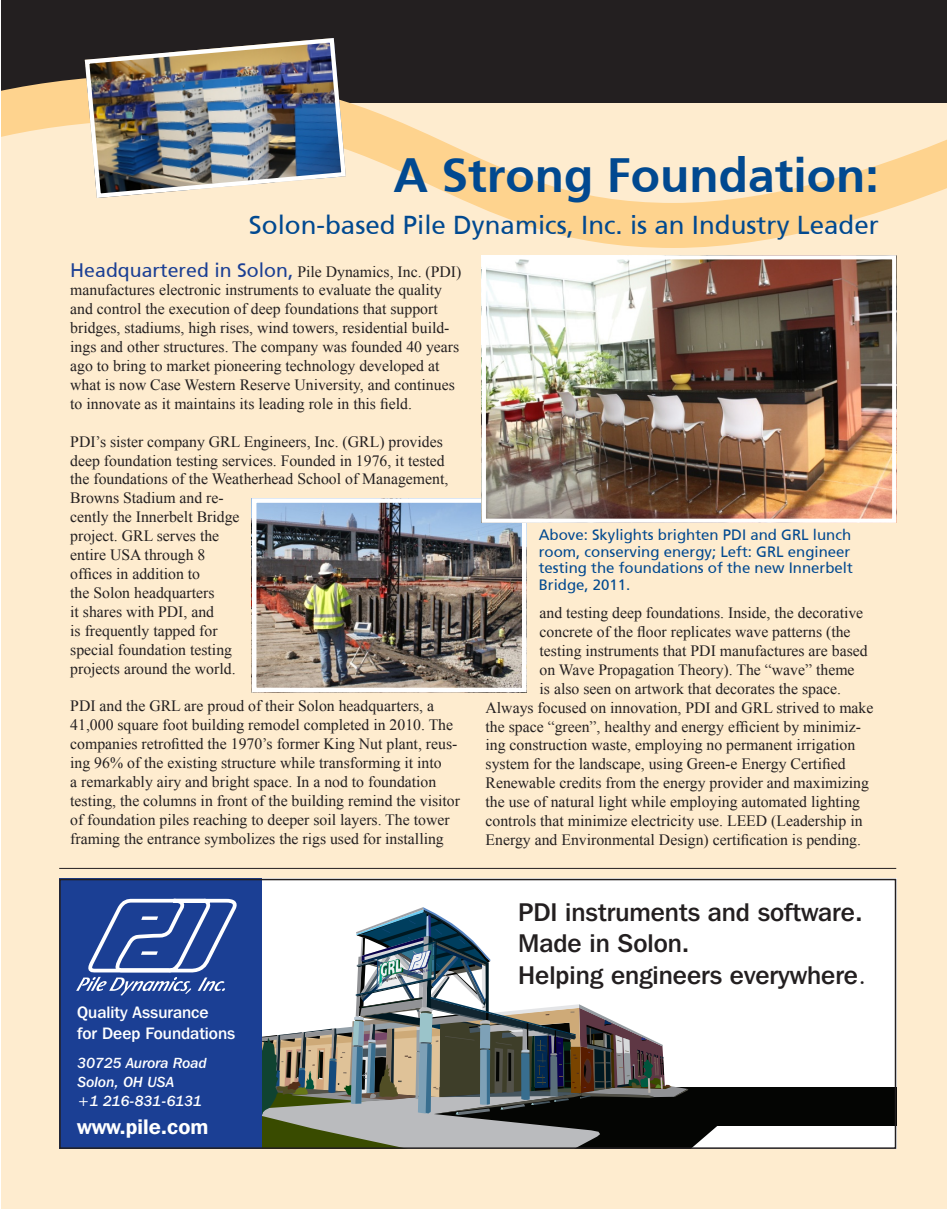
<style>
.page{position:relative;width:947px;height:1209px;background:#fff}
.page>*{position:absolute;margin:0;border:0;box-sizing:border-box;transform-origin:0 0}
.t1{font:700 48px "Frutiger SAIN Bdv 1";color:#014990}
.t2{font:25.8px "Frutiger SCIN Rmv 1 Roman";color:#014990}
.t3{font:500 25.5px/31.5px "Franklin Gothic IT Cby BT";color:#231f20}
.t4{font:600 21px "Franklin Gothic IT Cby BT";color:#fff}
.t5{font:500 16.5px/20.4px "Franklin Gothic IT Cby BT";color:#fff}
.t6{font:15.75px/18.9px "Times New Roman";color:#231f20}
.t7{font:15px/16.5px "Frutiger SAIN Rmv 1 Roman";color:#014990}
.t8{font:14.55px/18.8px "Franklin Gothic IT Cby BT Med Ital";color:#fff}
.s1{font-family:"Frutiger SBIN Bdv 1"}
.s2{font-family:"Frutiger SAIN Rmv 1 Roman";font-size:19.5px;color:#1b3f94}
.s3{font-family:"Times";font-weight:400}
</style>
<div class="page">
<div style="left:1px;top:0;width:945px;height:1209px;background:#feeccf"></div>
<div style="left:1px;top:0;width:945px;height:103px;background:#231f20"></div>
<hr style="left:59px;top:868px;width:837px;height:1px;background:#231f20">
<div style="left:59px;top:878px;width:837px;height:270px;background:#fff"></div>
<div style="left:59px;top:1087px;width:837px;height:38px;background:#040503"></div>
<svg style="left:262px;top:907px;width:479px;height:238px"></svg>
<div style="left:59px;top:878px;width:203px;height:270px;background:#1b3f94"></div>
<svg style="left:76px;top:899px;width:161px;height:96px"></svg>
<div style="left:59px;top:878px;width:837px;height:270px;border:2px solid #231f20"></div>
<svg style="left:1px;top:78px;width:945px;height:192px"></svg>
<img style="left:82px;top:38px;width:266px;height:162px">
<img style="left:257px;top:503px;width:264px;height:184px">
<div style="left:252px;top:498px;width:274px;height:194px;border:4px solid #fff"></div>
<img style="left:487px;top:260px;width:404px;height:258px">
<div style="left:482px;top:255px;width:414px;height:268px;border:4px solid #fff"></div>
<h1 class="t1" style="left:393px;top:147px;width:487px"><span class="s1">A Strong</span> Foundation<span class="s1">:</span></h1>
<h2 class="t2" style="left:249px;top:210px;width:631px">Solon-based Pile Dynamics, Inc. is an Industry Leader</h2>
<p class="t6" style="left:70px;top:261px;width:393px"><span class="s2">Headquartered in Solon,</span> Pile Dynamics, Inc. (PDI) manufactures electronic instruments to evaluate the quality and control the execution of deep foundations that support bridges, stadiums, high rises, wind towers, residential build&shy;ings and other structures. The company was founded 40 years ago to bring to market pioneering technology developed at what is now Case Western Reserve University, and continues to innovate as it maintains its leading role in this field.</p>
<p class="t6" style="left:70px;top:432px;width:380px">PDI’s sister company GRL Engineers, Inc. (GRL) provides deep foundation testing services. Founded in 1976, it tested the foundations of the Weatherhead School of Management,<br>Browns Stadium and re-<br>cently the Innerbelt Bridge<br>project. GRL serves the<br>entire USA through 8<br>offices in addition to<br>the Solon headquarters<br>it shares with PDI, and<br>is frequently tapped for<br>special foundation testing<br>projects around the world.</p>
<p class="t6" style="left:70px;top:696px;width:391px">PDI and the GRL are proud of their Solon headquarters, a 41,000 square foot building remodel completed in 2010. The companies retrofitted the 1970’s former King Nut plant, reus&shy;ing 96% of the existing structure while transforming it into<br>a remarkably airy and bright space. In a nod to foundation testing, the columns in front of the building remind the visitor of foundation piles reaching to deeper soil layers. The tower framing the entrance symbolizes the rigs used for installing</p>
<p class="t7" style="left:539px;top:527px;width:316px">Above: Skylights brighten PDI and GRL lunch room, conserving energy; Left: GRL engineer testing the foundations of the new Innerbelt Bridge, 2011.</p>
<p class="t6" style="left:540px;top:603px;width:325px">and testing deep foundations. Inside, the decorative</p>
<p class="t6" style="left:540px;top:622px;width:312px">concrete of the floor replicates wave patterns (the</p>
<p class="t6" style="left:540px;top:641px;width:330px">testing instruments that PDI manufactures are based</p>
<p class="t6" style="left:540px;top:660px;width:316px">on Wave Propagation Theory). The “wave” theme</p>
<p class="t6" style="left:540px;top:679px;width:303px">is also seen on artwork that decorates the space.</p>
<p class="t6" style="left:486px;top:697px;width:389px">Always focused on innovation, PDI and GRL strived to make</p>
<p class="t6" style="left:486px;top:716px;width:377px">the space “green”, healthy and energy efficient by minimiz-</p>
<p class="t6" style="left:486px;top:735px;width:371px">ing construction waste, employing no permanent irrigation</p>
<p class="t6" style="left:486px;top:754px;width:362px">system for the landscape, using Green-e Energy Certified</p>
<p class="t6" style="left:486px;top:773px;width:385px">Renewable credits from the energy provider and maximizing</p>
<p class="t6" style="left:486px;top:792px;width:376px">the use of natural light while employing automated lighting</p>
<p class="t6" style="left:486px;top:811px;width:379px">controls that minimize electricity use. LEED (Leadership in</p>
<p class="t6" style="left:486px;top:830px;width:377px">Energy and Environmental Design) certification is pending.</p>
<p class="t5" style="left:77px;top:1002px;width:160px">Quality Assurance<br>for Deep Foundations</p>
<p class="t8" style="left:78px;top:1053px;width:131px">30725 Aurora Road<br>Solon, OH USA<br>+1 216-831-6131</p>
<h3 class="t4" style="left:77px;top:1113px;width:133px">www.pile.com</h3>
<h3 class="t3" style="left:518px;top:895px;width:348px">PDI instruments and software.<br>Made in Solon.<br>Helping engineers everywhere<span class="s3">.</span></h3>
</div>
